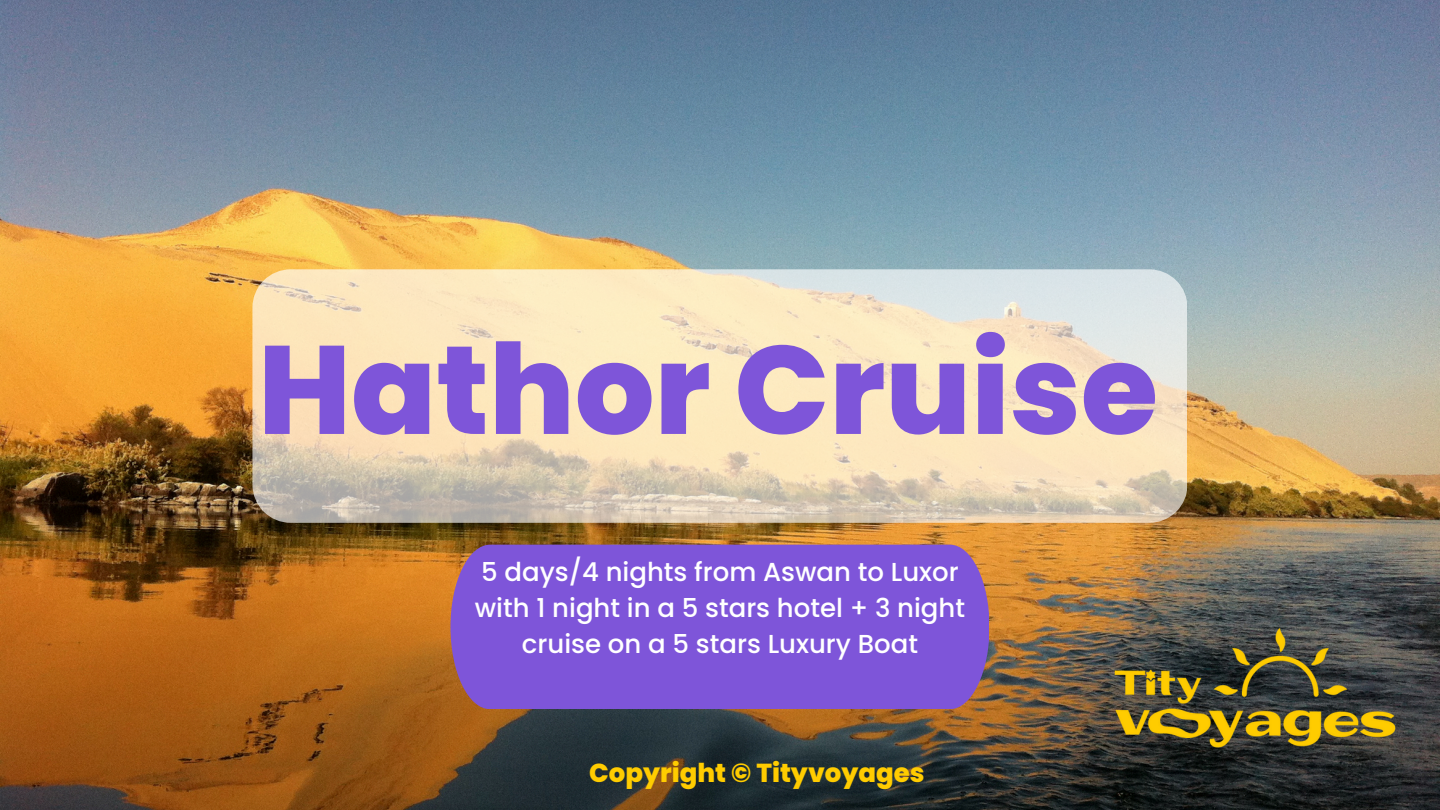
<style>
.page{position:relative;width:1440px;height:810px;background:#fff}
.page>*{position:absolute;margin:0;border:0;box-sizing:border-box;transform-origin:0 0}
.t1{font:800 125.2px "Poppins";color:#7e55d9}
.t2{font:500 26px/36px "Poppins";color:#fff;text-align:center}
.t3{font:800 26px "Poppins";color:#fc0}
</style>
<div class="page">
<img style="left:0;top:0;width:1440px;height:810px">
<div style="left:450px;top:545px;width:539px;height:164px;background:#7e55d9"></div>
<img style="left:1110px;top:614px;width:291px;height:149px">
<svg style="left:252px;top:269px;width:935px;height:254px;background:#eedebe"></svg>
<p class="t1" style="left:258px;top:302px;width:901px">Hathor Cruise</p>
<h1 class="t2" style="left:481px;top:554px;width:479px">5 days/4 nights from Aswan to Luxor</h1>
<p class="t2" style="left:475px;top:590px;width:492px">with 1 night in a 5 stars hotel + 3 night cruise on a 5 stars Luxury Boat</p>
<p class="t3" style="left:589px;top:754px;width:337px">Copyright © Tityvoyages</p>
</div>
